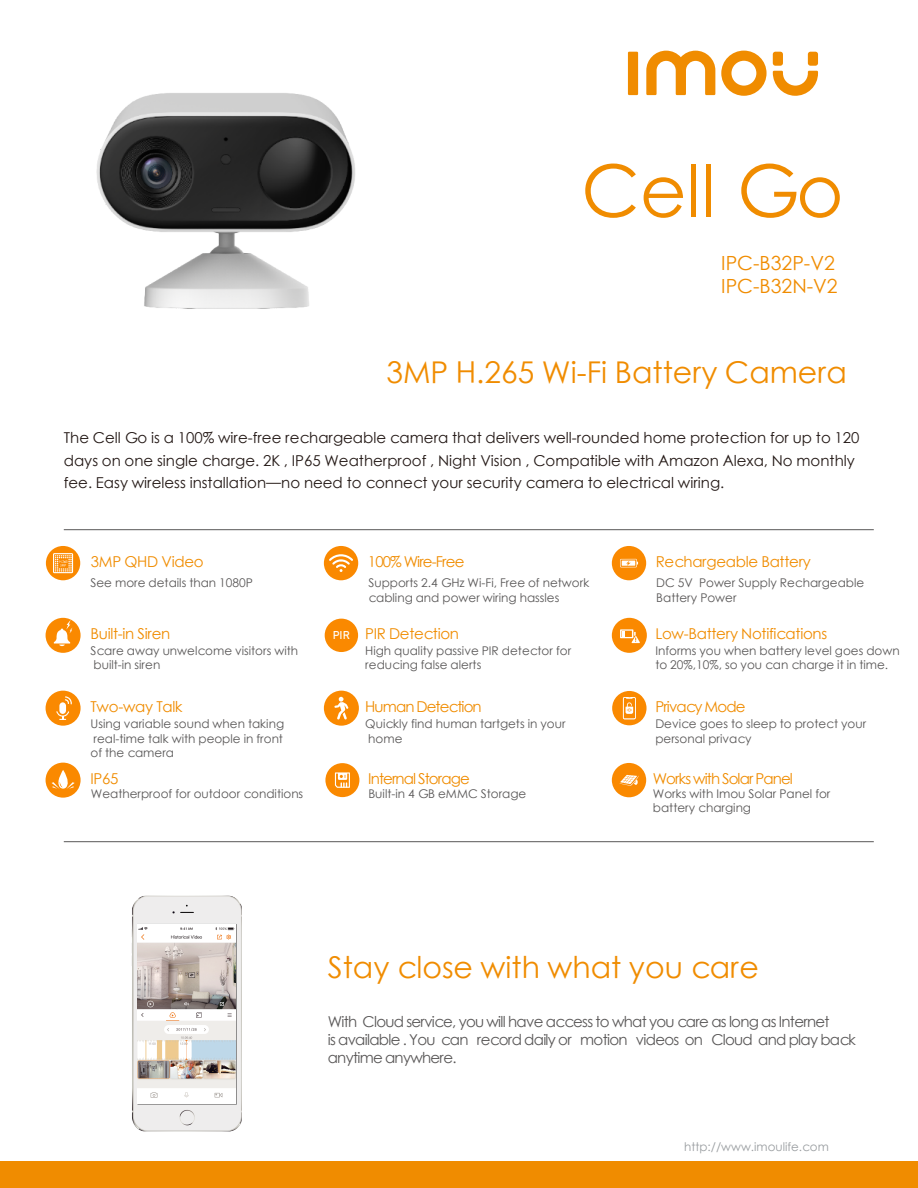
<style>
.page{position:relative;width:918px;height:1188px;background:#fff}
.page>*{position:absolute;margin:0;border:0;box-sizing:border-box;transform-origin:0 0}
.t1{font:72px "ST Xihei";color:#f08c00}
.t2{font:30px "ST Xihei";color:#f08c00}
.t3{font:19.5px/23.4px "ST Xihei";color:#f08c00}
.t4{font:15px/22.5px "ST Xihei";color:#231815}
.t5{font:15px/18px "ST Xihei";letter-spacing:-.05em;color:#595757}
.t6{font:15px "ST Xihei";letter-spacing:-.02em;color:#f08c00}
.t7{font:15px "ST Xihei";letter-spacing:-.06em;color:#f08c00}
.t8{font:12px/14.4px "ST Xihei";color:#595757}
.t9{font:11.85px "ST Xihei";color:#999da0}
.s1{font-family:"Bahnschrift";font-size:11.25px;color:#fff}
</style>
<div class="page">
<hr style="left:64px;top:841px;width:810px;height:1px;background:#595757">
<hr style="left:64px;top:529px;width:810px;height:1px;background:#595757">
<img style="left:132px;top:896px;width:110px;height:235px">
<svg style="left:137px;top:924px;width:100px;height:181px"></svg>
<img style="left:138px;top:927px;width:98px;height:172px">
<hr style="left:138px;top:924px;width:98px;height:3px;background:#fff">
<div style="left:138px;top:1099px;width:98px;height:5px;background:#fff"></div>
<div style="left:0;top:1161px;width:918px;height:27px;background:#f08c00"></div>
<div style="left:628px;top:52px;width:10px;height:43px;background:#f08c00"></div>
<svg style="left:721px;top:51px;width:46px;height:45px"></svg>
<div style="left:773px;top:52px;width:10px;height:14px;background:#f08c00;border-radius:3px"></div>
<div style="left:808px;top:52px;width:10px;height:14px;background:#f08c00;border-radius:3px"></div>
<svg style="left:773px;top:71px;width:45px;height:25px"></svg>
<svg style="left:646px;top:51px;width:69px;height:44px"></svg>
<svg style="left:46px;top:763px;width:35px;height:35px"></svg>
<div style="left:46px;top:691px;width:35px;height:35px;background:#fa8900;border-radius:50%"></div>
<div style="left:59px;top:702px;width:7px;height:12px;background:#fff;border-radius:3px"></div>
<svg style="left:65px;top:696px;width:7px;height:8px"></svg>
<svg style="left:56px;top:711px;width:13px;height:9px"></svg>
<img style="left:96px;top:93px;width:259px;height:216px">
<svg style="left:46px;top:546px;width:34px;height:34px"></svg>
<svg style="left:46px;top:618px;width:35px;height:35px"></svg>
<svg style="left:325px;top:763px;width:34px;height:34px"></svg>
<svg style="left:324px;top:691px;width:35px;height:35px"></svg>
<div style="left:325px;top:619px;width:33px;height:33px;background:#fa8900;border-radius:50%"></div>
<svg style="left:324px;top:546px;width:34px;height:34px"></svg>
<svg style="left:612px;top:618px;width:35px;height:35px"></svg>
<svg style="left:612px;top:691px;width:35px;height:34px"></svg>
<svg style="left:612px;top:763px;width:34px;height:34px"></svg>
<svg style="left:612px;top:546px;width:34px;height:34px"></svg>
<h1 class="t1" style="left:581px;top:140px;width:264px">Cell Go</h1>
<h3 class="t3" style="left:721px;top:251px;width:118px">IPC-B32P-V2<br>IPC-B32N-V2</h3>
<h2 class="t2" style="left:386px;top:351px;width:462px">3MP H.265 Wi-Fi Battery Camera</h2>
<p class="t4" style="left:64px;top:426px;width:797px">The Cell Go is a 100% wire-free rechargeable camera that delivers well-rounded home protection for up to 120 days on one single charge. 2K , IP65 Weatherproof , Night Vision , Compatible with Amazon Alexa, No monthly fee. Easy wireless installation—no need to connect your security camera to electrical wiring.</p>
<p class="t6" style="left:91px;top:551px;width:114px">3MP QHD Video</p>
<p class="t7" style="left:368px;top:551px;width:98px">100% Wire-Free</p>
<p class="t6" style="left:656px;top:551px;width:157px">Rechargeable Battery</p>
<p class="t8" style="left:91px;top:576px;width:164px">See more details than 1080P</p>
<p class="t8" style="left:368px;top:576px;width:222px">Supports 2.4 GHz Wi-Fi, Free of network cabling and power wiring hassles</p>
<p class="t8" style="left:656px;top:576px;width:210px">DC 5V Power Supply Rechargeable<br>Battery Power</p>
<p class="t6" style="left:91px;top:623px;width:81px">Built-in Siren</p>
<p class="t6" style="left:333px;top:623px;width:128px"><span class="s1">PIR</span> PIR Detection</p>
<p class="t6" style="left:655px;top:623px;width:173px">Low-Battery Notifications</p>
<p class="t8" style="left:91px;top:643px;width:209px">Scare away unwelcome visitors with built-in siren</p>
<p class="t8" style="left:365px;top:643px;width:208px">High quality passive PIR detector for reducing false alerts</p>
<p class="t8" style="left:655px;top:643px;width:246px">Informs you when battery level goes down to 20%,10%, so you can charge it in time.</p>
<p class="t6" style="left:91px;top:696px;width:94px">Two-way Talk</p>
<p class="t8" style="left:91px;top:717px;width:195px;text-align:justify">Using variable sound when taking real-time talk with people in front of the camera</p>
<p class="t7" style="left:365px;top:696px;width:118px">Human Detection</p>
<p class="t8" style="left:365px;top:717px;width:202px">Quickly find human tartgets in your home</p>
<p class="t7" style="left:655px;top:696px;width:92px">Privacy Mode</p>
<p class="t8" style="left:655px;top:717px;width:212px">Device goes to sleep to protect your personal privacy</p>
<p class="t6" style="left:90px;top:768px;width:30px">IP65</p>
<p class="t7" style="left:368px;top:768px;width:103px">Internal Storage</p>
<p class="t8" style="left:91px;top:786px;width:214px">Weatherproof for outdoor conditions</p>
<p class="t8" style="left:368px;top:786px;width:159px">Built-in 4 GB eMMC Storage</p>
<p class="t7" style="left:653px;top:768px;width:142px">Works with Solar Panel</p>
<p class="t8" style="left:653px;top:786px;width:179px">Works with Imou Solar Panel for battery charging</p>
<h2 class="t2" style="left:328px;top:946px;width:433px">Stay close with what you care</h2>
<p class="t5" style="left:328px;top:1013px;width:530px">With Cloud service, you will have access to what you care as long as Internet<br>is available . You can record daily or motion videos on Cloud and play back anytime anywhere.</p>
<p class="t9" style="left:684px;top:1139px;width:146px">http://www.imoulife.com</p>
</div>
